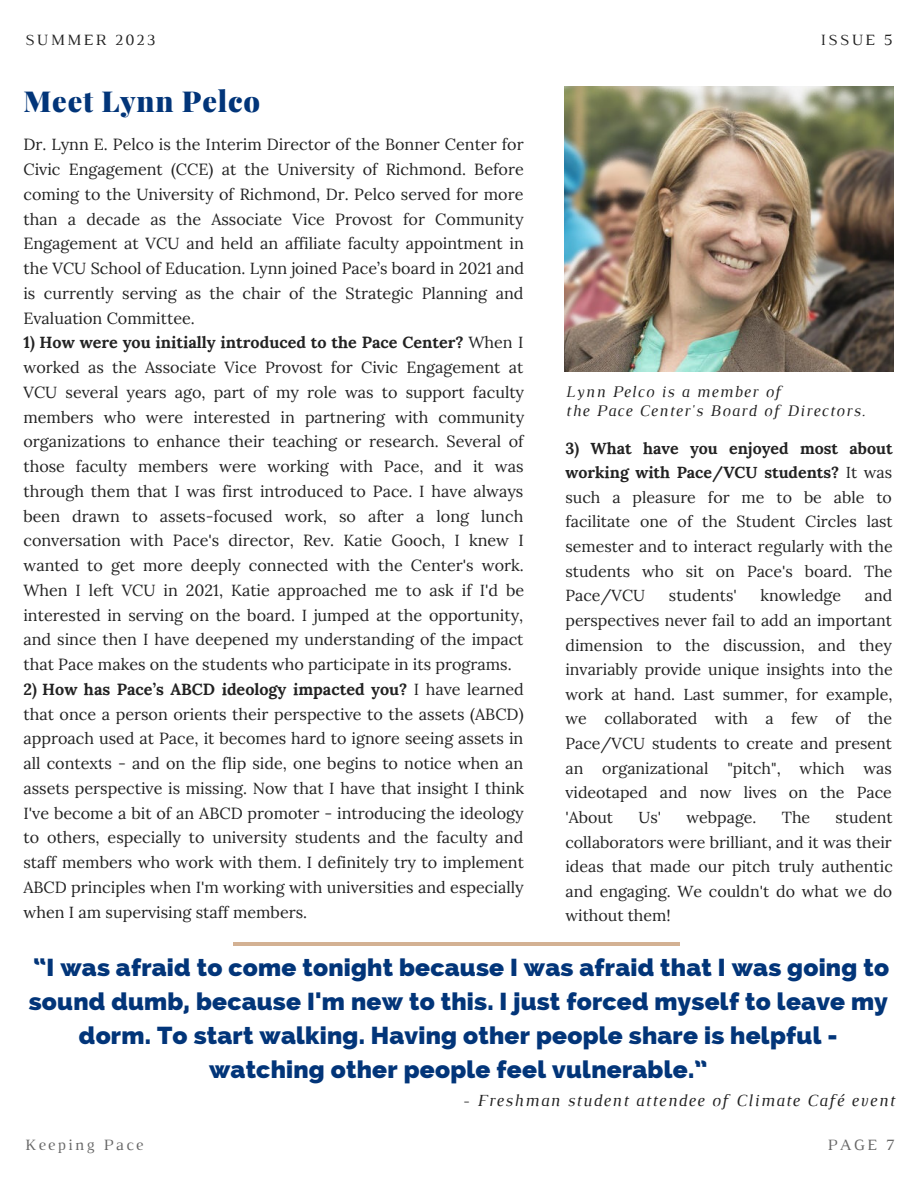
<style>
.page{position:relative;width:918px;height:1188px;background:#fff}
.page>*{position:absolute;margin:0;border:0;box-sizing:border-box;transform-origin:0 0}
.t1{font:900 28.95px "Playfair Display";letter-spacing:.03em;color:#023579}
.t2{font:800 24.6px/33.8px "Raleway";letter-spacing:.01em;color:#023579;text-align:center}
.t3{font:italic 17.25px "Luthier";letter-spacing:.07em;color:#222}
.t4{font:italic 16.5px "Luthier";letter-spacing:.07em;color:#222}
.t5{font:16.2px/24.8px "Lora";color:#222;text-align:justify}
.t6{font:16.05px/24.6px "Lora";color:#222;text-align:justify}
.t7{font:16.05px "Luthier";letter-spacing:.14em;color:#222}
.t8{font:16.05px "Luthier";letter-spacing:.14em;color:#666}
.s1{font-weight:700}
</style>
<div class="page">
<hr style="left:233px;top:942px;width:447px;height:4px;background:#d3b193">
<img style="left:565px;top:87px;width:328px;height:284px">
<p class="t7" style="left:25px;top:34px;width:132px">SUMMER 2023</p>
<p class="t7" style="left:820px;top:34px;width:74px">ISSUE 5</p>
<p class="t1" style="left:23px;top:81px;width:238px">Meet Lynn Pelco</p>
<p class="t5" style="left:23px;top:132px;width:502px">Dr. Lynn E. Pelco is the Interim Director of the Bonner Center for Civic Engagement (CCE) at the University of Richmond. Before coming to the University of Richmond, Dr. Pelco served for more than a decade as the Associate Vice Provost for Community Engagement at VCU and held an affiliate faculty appointment in the VCU School of Education. Lynn joined Pace’s board in 2021 and is currently serving as the chair of the Strategic Planning and Evaluation Committee.</p>
<p class="t5" style="left:23px;top:330px;width:502px"><span class="s1">1) How were you initially introduced to the Pace Center?</span> When I worked as the Associate Vice Provost for Civic Engagement at VCU several years ago, part of my role was to support faculty members who were interested in partnering with community organizations to enhance their teaching or research. Several of those faculty members were working with Pace, and it was through them that I was first introduced to Pace. I have always been drawn to assets-focused work, so after a long lunch conversation with Pace's director, Rev. Katie Gooch, I knew I wanted to get more deeply connected with the Center's work.<br>When I left VCU in 2021, Katie approached me to ask if I'd be interested in serving on the board. I jumped at the opportunity, and since then I have deepened my understanding of the impact that Pace makes on the students who participate in its programs.</p>
<p class="t5" style="left:23px;top:676px;width:502px"><span class="s1">2) How has Pace’s ABCD ideology impacted you?</span> I have learned that once a person orients their perspective to the assets (ABCD) approach used at Pace, it becomes hard to ignore seeing assets in all contexts - and on the flip side, one begins to notice when an assets perspective is missing. Now that I have that insight I think I've become a bit of an ABCD promoter - introducing the ideology to others, especially to university students and the faculty and staff members who work with them. I definitely try to implement ABCD principles when I'm working with universities and especially when I am supervising staff members.</p>
<p class="t4" style="left:565px;top:386px;width:217px">Lynn Pelco is a member of</p>
<p class="t4" style="left:565px;top:405px;width:301px">the Pace Center's Board of Directors.</p>
<p class="t6" style="left:565px;top:435px;width:329px"><span class="s1">3) What have you enjoyed most about working with Pace/VCU students?</span> It was such a pleasure for me to be able to facilitate one of the Student Circles last semester and to interact regularly with the students who sit on Pace's board. The Pace/VCU</p>
<p class="t6" style="left:565px;top:583px;width:329px;text-indent:299px">and perspectives never fail to add an important dimension to the discussion, and they invariably provide unique insights into the work at hand. Last summer, for example, we collaborated with a few of the Pace/VCU students to create and present an organizational "pitch", which was videotaped and now lives on the Pace 'About</p>
<p class="t6" style="left:669px;top:583px;width:69px">students'</p>
<p class="t6" style="left:761px;top:583px;width:82px">knowledge</p>
<p class="t6" style="left:565px;top:805px;width:329px;text-indent:270px">student collaborators were brilliant, and it was their ideas that made our pitch truly authentic and engaging. We couldn't do what we do without them!</p>
<p class="t6" style="left:638px;top:805px;width:24px">Us'</p>
<p class="t6" style="left:687px;top:805px;width:71px">webpage.</p>
<p class="t6" style="left:782px;top:805px;width:30px">The</p>
<p class="t2" style="left:29px;top:951px;width:862px">“I was afraid to come tonight because I was afraid that I was going to sound dumb, because I'm new to this. I just forced myself to leave my dorm. To start walking. Having other people share is helpful - watching other people feel vulnerable.”</p>
<p class="t3" style="left:463px;top:1094px;width:433px">- Freshman student attendee of Climate Café event</p>
<p class="t8" style="left:25px;top:1139px;width:120px">Keeping Pace</p>
<p class="t8" style="left:827px;top:1139px;width:69px">PAGE 7</p>
</div>
